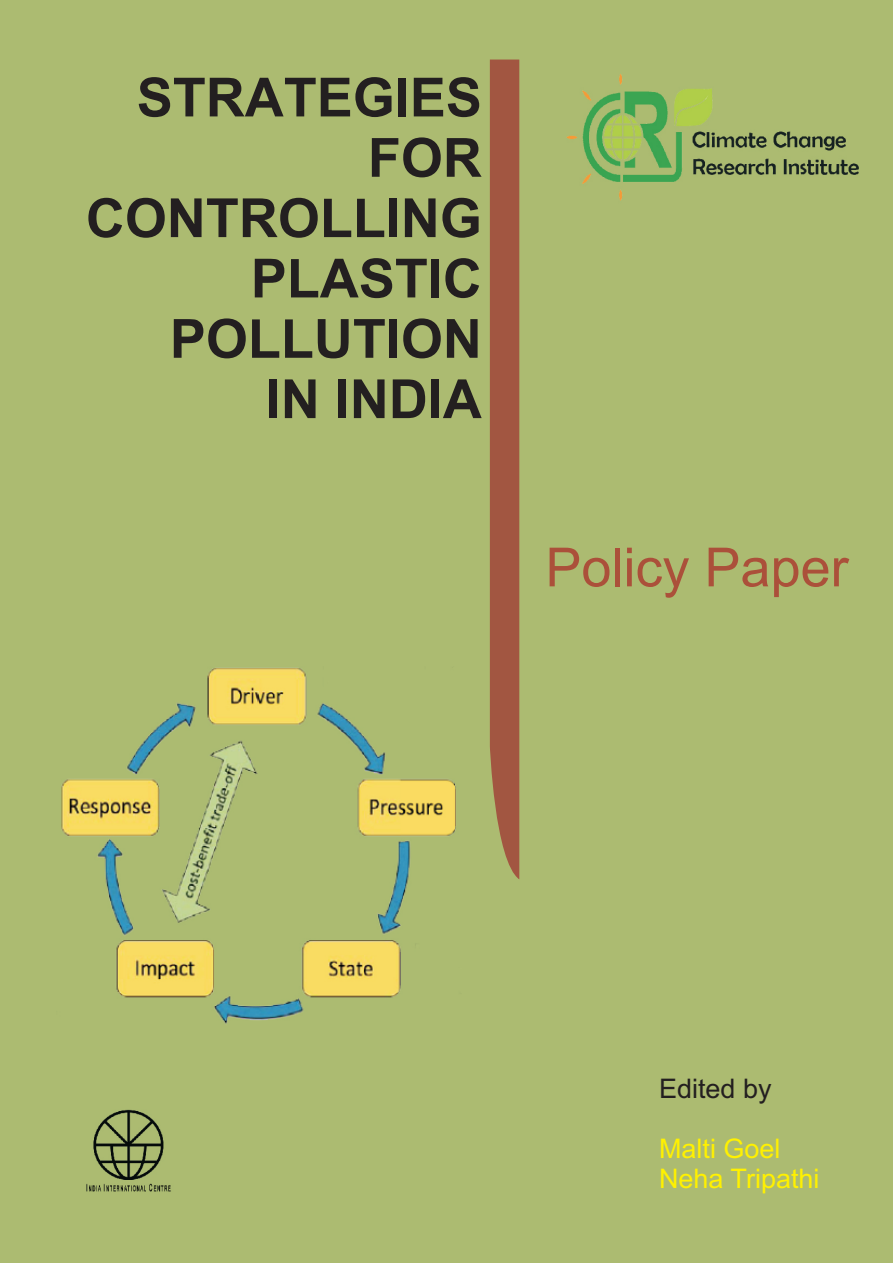
<style>
.page{position:relative;width:893px;height:1263px;background:#acbb71}
.page>*{position:absolute;margin:0;border:0;box-sizing:border-box;transform-origin:0 0}
.t1{font:700 54px/60.3px "Arial";color:#231f20;text-align:right}
.t2{font:54px "Arial";color:#ab503a}
.t3{font:27px/30.2px "Arial";color:#fff101}
.t4{font:27px "Arial";color:#231f20}
</style>
<div class="page">
<div style="left:490px;top:60px;width:29px;height:819px;background:#a25641"></div>
<img style="left:61px;top:667px;width:395px;height:357px">
<img style="left:566px;top:74px;width:293px;height:127px">
<img style="left:86px;top:1109px;width:85px;height:83px">
<p class="t1" style="left:86px;top:72px;width:397px">STRATEGIES<br>FOR<br>CONTROLLING<br>PLASTIC<br>POLLUTION<br>IN INDIA</p>
<p class="t2" style="left:545px;top:547px;width:305px">Policy Paper</p>
<p class="t4" style="left:659px;top:1078px;width:114px">Edited by</p>
<p class="t3" style="left:659px;top:1136px;width:162px">Malti Goel<br>Neha Tripathi</p>
</div>
